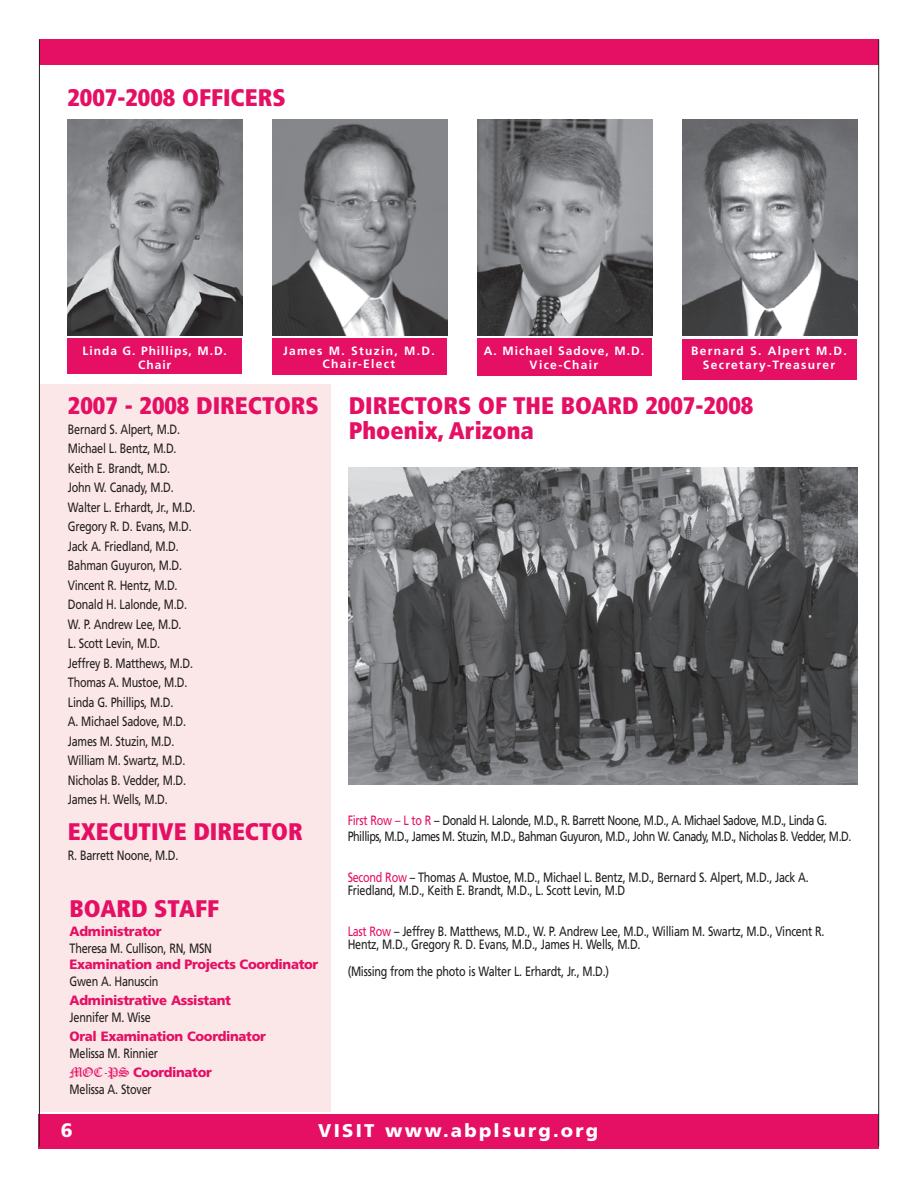
<style>
.page{position:relative;width:918px;height:1188px;background:#fff}
.page>*{position:absolute;margin:0;border:0;box-sizing:border-box;transform-origin:0 0}
.t1{font:900 condensed 24px/25.5px "Frutiger";color:#e50f63}
.t2{font:900 19.5px "Frutiger";color:#fff}
.t3{font:900 18.45px "Frutiger";letter-spacing:.12em;color:#fff}
.t4{font:13.5px/19.5px "Frutiger";letter-spacing:-.02em;color:#231f20;scale:.8 1}
.t5{font:13.5px/16.2px "Frutiger";letter-spacing:-.045em;color:#231f20;scale:.8 1}
.t6{font:900 13.5px "Frutiger";letter-spacing:-.025em;color:#e50f63}
.t7{font:700 12px/13.5px "Frutiger";letter-spacing:.11em;color:#fff;text-align:center}
.t8{font:700 12px/13.5px "Frutiger";letter-spacing:.085em;color:#fff;text-align:center}
.t9{font:700 12px/13.5px "Frutiger";letter-spacing:.08em;color:#fff;text-align:center}
.s1{font-family:"Old English Text";color:#e50f63}
.s2{font-weight:900;color:#e50f63}
.s3{color:#e50f63}
</style>
<div class="page">
<div style="left:40px;top:385px;width:291px;height:727px;background:#fce7e8"></div>
<div style="left:39px;top:1114px;width:840px;height:34px;background:#e50f63"></div>
<div style="left:39px;top:39px;width:840px;height:26px;background:#e50f63"></div>
<hr style="left:39px;top:39px;width:1px;height:1107px;background:#231f20">
<hr style="left:878px;top:39px;width:1px;height:1107px;background:#231f20">
<img style="left:349px;top:467px;width:508px;height:317px">
<img style="left:273px;top:119px;width:174px;height:216px">
<div style="left:273px;top:339px;width:174px;height:36px;background:#e50f63"></div>
<img style="left:477px;top:119px;width:175px;height:216px">
<div style="left:477px;top:339px;width:175px;height:37px;background:#e50f63"></div>
<img style="left:682px;top:119px;width:175px;height:216px">
<div style="left:682px;top:339px;width:175px;height:41px;background:#e50f63"></div>
<img style="left:68px;top:119px;width:174px;height:216px">
<div style="left:68px;top:339px;width:174px;height:35px;background:#e50f63"></div>
<h1 class="t1" style="left:68px;top:87px;width:220px">2007-2008 OFFICERS</h1>
<p class="t9" style="left:83px;top:345px;width:146px">Linda G. Phillips, M.D.<br>Chair</p>
<p class="t7" style="left:283px;top:345px;width:153px">James M. Stuzin, M.D.<br>Chair-Elect</p>
<p class="t8" style="left:484px;top:345px;width:162px">A. Michael Sadove, M.D.<br>Vice-Chair</p>
<p class="t7" style="left:691px;top:345px;width:157px">Bernard S. Alpert M.D.<br>Secretary-Treasurer</p>
<h1 class="t1" style="left:68px;top:395px;width:253px">2007 - 2008 DIRECTORS</h1>
<p class="t4" style="left:68px;top:421px;width:161px">Bernard S. Alpert, M.D.<br>Michael L. Bentz, M.D.<br>Keith E. Brandt, M.D.<br>John W. Canady, M.D.<br>Walter L. Erhardt, Jr., M.D.<br>Gregory R. D. Evans, M.D.<br>Jack A. Friedland, M.D.<br>Bahman Guyuron, M.D.<br>Vincent R. Hentz, M.D.<br>Donald H. Lalonde, M.D.<br>W. P. Andrew Lee, M.D.<br>L. Scott Levin, M.D.<br>Jeffrey B. Matthews, M.D.<br>Thomas A. Mustoe, M.D.<br>Linda G. Phillips, M.D.<br>A. Michael Sadove, M.D.<br>James M. Stuzin, M.D.<br>William M. Swartz, M.D.<br>Nicholas B. Vedder, M.D.<br>James H. Wells, M.D.</p>
<h1 class="t1" style="left:68px;top:821px;width:236px">EXECUTIVE DIRECTOR</h1>
<p class="t4" style="left:68px;top:847px;width:140px">R. Barrett Noone, M.D.</p>
<h1 class="t1" style="left:70px;top:898px;width:151px">BOARD STAFF</h1>
<p class="t6" style="left:70px;top:926px;width:94px">Administrator</p>
<p class="t4" style="left:70px;top:939px;width:180px">Theresa M. Cullison, RN, MSN</p>
<p class="t6" style="left:70px;top:959px;width:250px">Examination and Projects Coordinator</p>
<p class="t4" style="left:70px;top:972px;width:113px">Gwen A. Hanuscin</p>
<p class="t6" style="left:70px;top:995px;width:163px">Administrative Assistant</p>
<p class="t4" style="left:70px;top:1008px;width:103px">Jennifer M. Wise</p>
<p class="t6" style="left:70px;top:1031px;width:198px">Oral Examination Coordinator</p>
<p class="t4" style="left:70px;top:1044px;width:179px">Melissa M. Rinnier<br><span class="s1">MOC-PS</span> <span class="s2">Coordinator</span></p>
<p class="t4" style="left:70px;top:1080px;width:104px">Melissa A. Stover</p>
<h1 class="t1" style="left:349px;top:395px;width:406px">DIRECTORS OF THE BOARD 2007-2008<br>Phoenix, Arizona</h1>
<p class="t5" style="left:348px;top:813px;width:631px"><span class="s3">First Row – L to R</span> – Donald H. Lalonde, M.D., R. Barrett Noone, M.D., A. Michael Sadove, M.D., Linda G.<br>Phillips, M.D., James M. Stuzin, M.D., Bahman Guyuron, M.D., John W. Canady, M.D., Nicholas B. Vedder, M.D.</p>
<p class="t4" style="left:348px;top:871px;width:578px;line-height:13.5px"><span class="s3">Second Row</span> – Thomas A. Mustoe, M.D., Michael L. Bentz, M.D., Bernard S. Alpert, M.D., Jack A.<br>Friedland, M.D., Keith E. Brandt, M.D., L. Scott Levin, M.D</p>
<p class="t4" style="left:348px;top:925px;width:598px;line-height:13.5px"><span class="s3">Last Row</span> – Jeffrey B. Matthews, M.D., W. P. Andrew Lee, M.D., William M. Swartz, M.D., Vincent R.<br>Hentz, M.D., Gregory R. D. Evans, M.D., James H. Wells, M.D.</p>
<p class="t4" style="left:348px;top:963px;width:328px">(Missing from the photo is Walter L. Erhardt, Jr., M.D.)</p>
<h2 class="t2" style="left:61px;top:1122px;width:13px">6</h2>
<h3 class="t3" style="left:318px;top:1123px;width:282px">VISIT www.abplsurg.org</h3>
</div>
